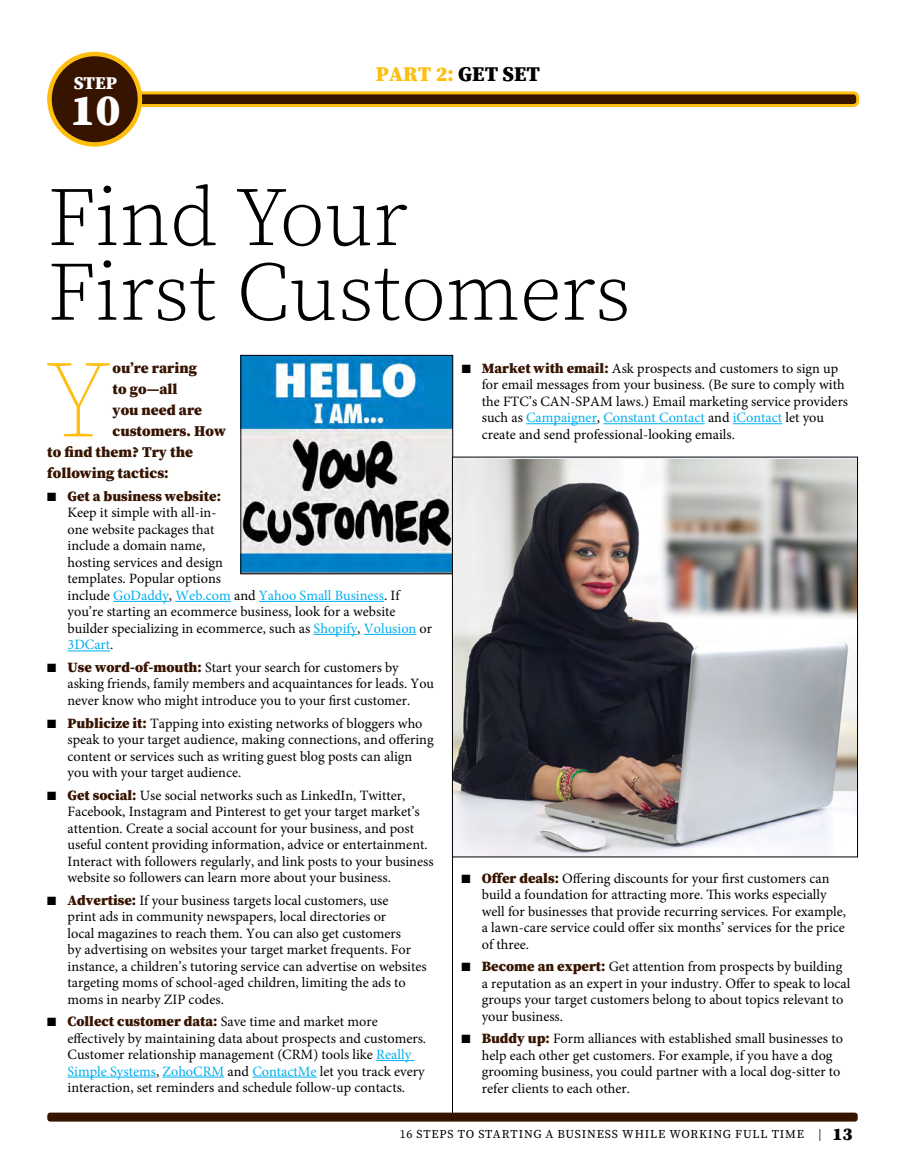
<style>
.page{position:relative;width:905px;height:1175px;background:#fff}
.page>*{position:absolute;margin:0;border:0;box-sizing:border-box;transform-origin:0 0}
.t1{font:200 108px "Source Serif Pro";color:#febe10}
.t2{font:300 82.95px/74.7px "Source Serif Pro";color:#000}
.t3{font:900 45px "Source Serif Pro";color:#fff}
.t4{font:900 21px "Source Serif Pro";color:#febe10}
.t5{font:900 18px "Source Serif Pro";color:#fff}
.t6{font:900 15px "Source Serif Pro";color:#371400}
.t7{font:14.25px/16.5px "Minion Pro";color:#000}
.t8{font:900 14.25px "Source Serif Pro";color:#371400}
.t9{font:12px "Source Serif Pro";letter-spacing:.07em;color:#000}
.t10{font:12px "Zapf Dingbats ITC";color:#000}
.s1{color:#000}
.s2{color:#00aeef}
.s3{font-family:"Source Serif Pro";font-weight:900;color:#371400}
.s4{font-weight:900;font-size:18px}
</style>
<div class="page">
<hr style="left:113px;top:601px;width:56px;height:1px;background:#00aeef">
<hr style="left:175px;top:601px;width:56px;height:1px;background:#00aeef">
<hr style="left:259px;top:601px;width:125px;height:1px;background:#00aeef">
<hr style="left:313px;top:634px;width:44px;height:1px;background:#00aeef">
<hr style="left:364px;top:634px;width:52px;height:1px;background:#00aeef">
<hr style="left:68px;top:650px;width:42px;height:1px;background:#00aeef">
<hr style="left:376px;top:1060px;width:38px;height:1px;background:#00aeef">
<hr style="left:68px;top:1076px;width:88px;height:1px;background:#00aeef">
<hr style="left:162px;top:1076px;width:62px;height:1px;background:#00aeef">
<hr style="left:252px;top:1076px;width:64px;height:1px;background:#00aeef">
<hr style="left:526px;top:423px;width:71px;height:1px;background:#00aeef">
<hr style="left:603px;top:423px;width:101px;height:1px;background:#00aeef">
<hr style="left:732px;top:423px;width:50px;height:1px;background:#00aeef">
<hr style="left:452px;top:355px;width:1px;height:763px;background:#000">
<div style="left:47px;top:1112px;width:810px;height:9px;background:#371400;border-radius:3px"></div>
<div style="left:49px;top:93px;width:808px;height:12px;background:#371400;border-radius:4px"></div>
<div style="left:47px;top:91px;width:812px;height:16px;border:3px solid #febe10;border-radius:4px"></div>
<div style="left:49px;top:54px;width:91px;height:90px;background:#371400;border-radius:50%"></div>
<div style="left:47px;top:52px;width:95px;height:95px;border:4px solid #febe10;border-radius:50%"></div>
<img style="left:243px;top:357px;width:208px;height:215px">
<div style="left:241px;top:355px;width:212px;height:219px;border:1px solid #000"></div>
<img style="left:454px;top:459px;width:401px;height:396px">
<p class="t5" style="left:74px;top:72px;width:45px">STEP</p>
<h3 class="t3" style="left:70px;top:84px;width:52px">10</h3>
<h3 class="t4" style="left:376px;top:61px;width:166px">PART 2: <span class="s1">GET SET</span></h3>
<h2 class="t2" style="left:47px;top:183px;width:585px">Find Your<br>First Customers</h2>
<h1 class="t1" style="left:44px;top:335px;width:70px">Y</h1>
<p class="t6" style="left:113px;top:360px;width:86px">ou’re raring</p>
<p class="t6" style="left:113px;top:381px;width:66px">to go—all</p>
<p class="t6" style="left:113px;top:402px;width:91px">you need are</p>
<p class="t6" style="left:113px;top:423px;width:115px">customers. How</p>
<p class="t6" style="left:47px;top:444px;width:147px">to find them? Try the</p>
<p class="t6" style="left:47px;top:465px;width:123px">following tactics:</p>
<p class="t8" style="left:47px;top:488px;width:175px"><span class="s1">■</span> Get a business website:</p>
<p class="t7" style="left:68px;top:504px;width:366px">Keep it simple with all-in-<br>one website packages that<br>include a domain name,<br>hosting services and design<br>templates. Popular options<br>include <span class="s2">GoDaddy</span>, <span class="s2">Web.com</span> and <span class="s2">Yahoo Small Business</span>. If you’re starting an ecommerce business, look for a website builder specializing in ecommerce, such as <span class="s2">Shopify</span>, <span class="s2">Volusion</span> or <span class="s2">3DCart</span>.</p>
<p class="t7" style="left:68px;top:659px;width:368px;text-indent:-20px">■ <span class="s3">Use word-of-mouth:</span> Start your search for customers by asking friends, family members and acquaintances for leads. You never know who might introduce you to your first customer.</p>
<p class="t7" style="left:68px;top:714px;width:367px;text-indent:-20px">■ <span class="s3">Publicize it:</span> Tapping into existing networks of bloggers who speak to your target audience, making connections, and offering content or services such as writing guest blog posts can align you with your target audience.</p>
<p class="t7" style="left:68px;top:786px;width:367px;text-indent:-20px">■ <span class="s3">Get social:</span> Use social networks such as LinkedIn, Twitter, Facebook, Instagram and Pinterest to get your target market’s attention. Create a social account for your business, and post useful content providing information, advice or entertainment.<br>Interact with followers regularly, and link posts to your business website so followers can learn more about your business.</p>
<p class="t7" style="left:68px;top:891px;width:361px;text-indent:-20px">■ <span class="s3">Advertise:</span> If your business targets local customers, use<br>print ads in community newspapers, local directories or<br>local magazines to reach them. You can also get customers<br>by advertising on websites your target market frequents. For instance, a children’s tutoring service can advertise on websites targeting moms of school-aged children, limiting the ads to moms in nearby ZIP codes.</p>
<p class="t7" style="left:68px;top:1013px;width:360px;text-indent:-20px">■ <span class="s3">Collect customer data:</span> Save time and market more effectively by maintaining data about prospects and customers.<br>Customer relationship management (CRM) tools like <span class="s2">Really Simple Systems</span>, <span class="s2">ZohoCRM</span> and <span class="s2">ContactMe</span> let you track every interaction, set reminders and schedule follow-up contacts.</p>
<p class="t7" style="left:482px;top:360px;width:368px;text-indent:-20px">■ <span class="s3">Market with email:</span> Ask prospects and customers to sign up for email messages from your business. (Be sure to comply with the FTC’s CAN-SPAM laws.) Email marketing service providers such as <span class="s2">Campaigner</span>, <span class="s2">Constant Contact</span> and <span class="s2">iContact</span> let you create and send professional-looking emails.</p>
<p class="t10" style="left:471px;top:363px;width:5px">■</p>
<p class="t7" style="left:482px;top:870px;width:366px;text-indent:-20px">■ <span class="s3">Offer deals:</span> Offering discounts for your first customers can build a foundation for attracting more. This works especially well for businesses that provide recurring services. For example, a lawn-care service could offer six months’ services for the price of three.</p>
<p class="t10" style="left:470px;top:961px;width:5px">■</p>
<p class="t10" style="left:470px;top:873px;width:5px">■</p>
<p class="t7" style="left:482px;top:958px;width:370px;text-indent:-20px">■ <span class="s3">Become an expert:</span> Get attention from prospects by building a reputation as an expert in your industry. Offer to speak to local groups your target customers belong to about topics relevant to your business.</p>
<p class="t10" style="left:470px;top:1033px;width:5px">■</p>
<p class="t7" style="left:482px;top:1030px;width:363px;text-indent:-20px">■ <span class="s3">Buddy up:</span> Form alliances with established small businesses to help each other get customers. For example, if you have a dog grooming business, you could partner with a local dog-sitter to refer clients to each other.</p>
<p class="t9" style="left:400px;top:1127px;width:454px">16 STEPS TO STARTING A BUSINESS WHILE WORKING FULL TIME | <span class="s4">13</span></p>
</div>
